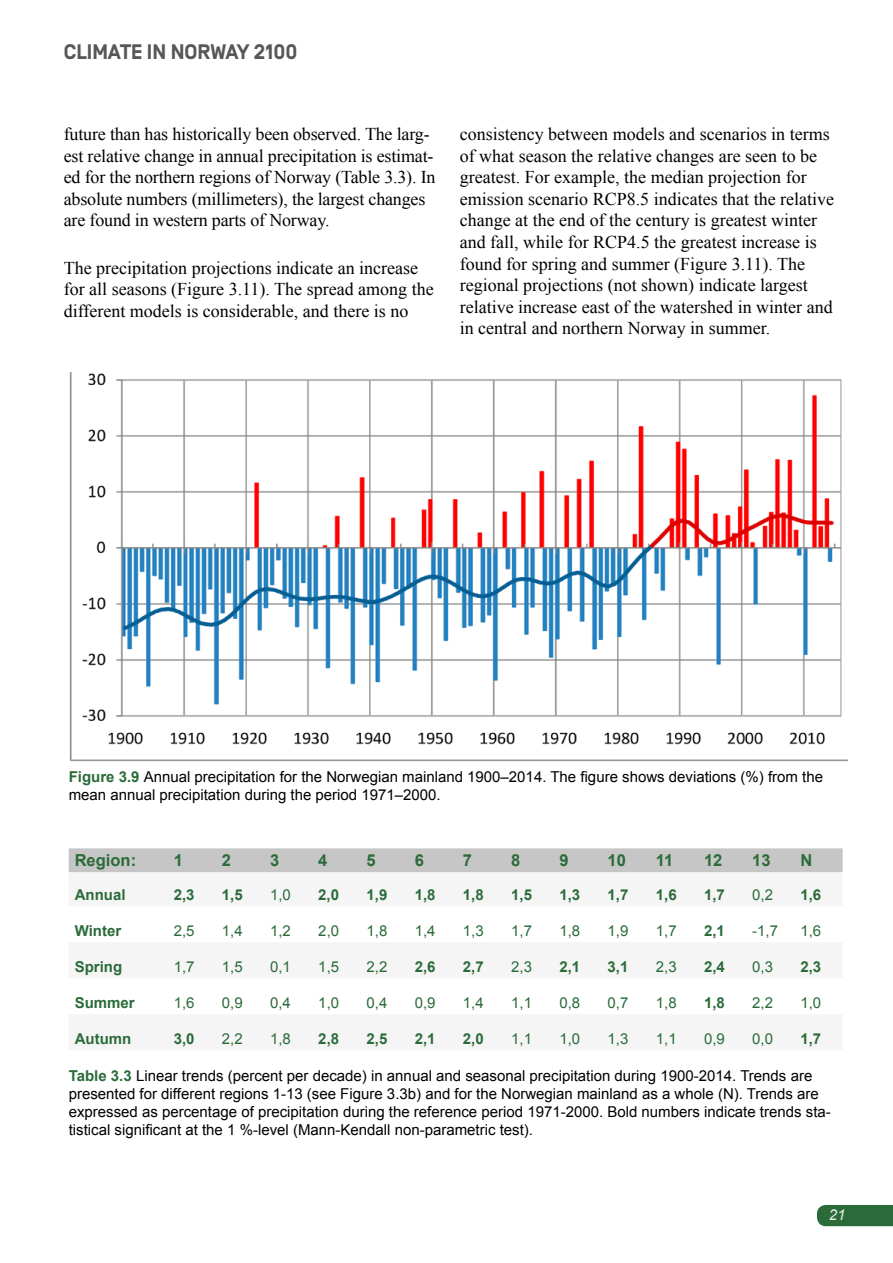
<style>
.page{position:relative;width:893px;height:1263px;background:#fff}
.page>*{position:absolute;margin:0;border:0;box-sizing:border-box;transform-origin:0 0}
.t1{font:700 21px "Simplon BP";color:#575756}
.t2{font:18px/21.6px "Times New Roman";color:#000}
.t3{font:700 16.5px "Arial";color:#2b6b39}
.t4{font:15px/18px "Arial";color:#000}
.t5{font:15px "Arial";color:#2b6b39}
.t6{font:700 15px "Arial";color:#2b6b39}
.t7{font:italic 15px "Arial";color:#ededed}
.s1{font-weight:700;color:#2b6b39}
</style>
<div class="page">
<div style="left:817px;top:1205px;width:76px;height:21px;background:#2b6b39"></div>
<img style="left:69px;top:372px;width:779px;height:390px">
<div style="left:69px;top:848px;width:774px;height:24px;background:#c6c6c6"></div>
<svg style="left:69px;top:872px;width:774px;height:1px"></svg>
<p class="t1" style="left:64px;top:39px;width:235px">CLIMATE IN NORWAY 2100</p>
<p class="t2" style="left:64px;top:123px;width:373px">future than has historically been observed. The larg&shy;est relative change in annual precipitation is estimat&shy;ed for the northern regions of Norway (Table 3.3). In absolute numbers (millimeters), the largest changes are found in western parts of Norway.</p>
<p class="t2" style="left:64px;top:256px;width:371px">The precipitation projections indicate an increase for all seasons (Figure 3.11). The spread among the different models is considerable, and there is no</p>
<p class="t2" style="left:460px;top:123px;width:376px">consistency between models and scenarios in terms of what season the relative changes are seen to be greatest. For example, the median projection for emission scenario RCP8.5 indicates that the relative change at the end of the century is greatest winter and fall, while for RCP4.5 the greatest increase is found for spring and summer (Figure 3.11). The regional projections (not shown) indicate largest relative increase east of the watershed in winter and in central and northern Norway in summer.</p>
<p class="t4" style="left:69px;top:768px;width:756px"><span class="s1">Figure 3.9</span> Annual precipitation for the Norwegian mainland 1900–2014. The figure shows deviations (%) from the mean annual precipitation during the period 1971–2000.</p>
<p class="t3" style="left:75px;top:850px;width:63px">Region:</p>
<p class="t3" style="left:174px;top:850px;width:11px">1</p>
<p class="t3" style="left:222px;top:850px;width:11px">2</p>
<p class="t3" style="left:270px;top:850px;width:11px">3</p>
<p class="t3" style="left:318px;top:850px;width:11px">4</p>
<p class="t3" style="left:367px;top:850px;width:11px">5</p>
<p class="t3" style="left:415px;top:850px;width:11px">6</p>
<p class="t3" style="left:463px;top:850px;width:11px">7</p>
<p class="t3" style="left:511px;top:850px;width:11px">8</p>
<p class="t3" style="left:559px;top:850px;width:11px">9</p>
<p class="t3" style="left:608px;top:850px;width:20px">10</p>
<p class="t3" style="left:656px;top:850px;width:19px">11</p>
<p class="t3" style="left:704px;top:850px;width:20px">12</p>
<p class="t3" style="left:752px;top:850px;width:20px">13</p>
<p class="t3" style="left:800px;top:850px;width:13px">N</p>
<p class="t6" style="left:75px;top:885px;width:52px">Annual</p>
<p class="t6" style="left:174px;top:885px;width:22px">2,3</p>
<p class="t6" style="left:222px;top:885px;width:22px">1,5</p>
<p class="t5" style="left:270px;top:885px;width:22px">1,0</p>
<p class="t6" style="left:318px;top:885px;width:22px">2,0</p>
<p class="t6" style="left:367px;top:885px;width:22px">1,9</p>
<p class="t6" style="left:415px;top:885px;width:22px">1,8</p>
<p class="t6" style="left:463px;top:885px;width:22px">1,8</p>
<p class="t6" style="left:511px;top:885px;width:22px">1,5</p>
<p class="t6" style="left:559px;top:885px;width:22px">1,3</p>
<p class="t6" style="left:608px;top:885px;width:22px">1,7</p>
<p class="t6" style="left:656px;top:885px;width:22px">1,6</p>
<p class="t6" style="left:704px;top:885px;width:22px">1,7</p>
<p class="t5" style="left:752px;top:885px;width:22px">0,2</p>
<p class="t6" style="left:800px;top:885px;width:22px">1,6</p>
<p class="t6" style="left:75px;top:921px;width:48px">Winter</p>
<p class="t5" style="left:174px;top:921px;width:22px">2,5</p>
<p class="t5" style="left:222px;top:921px;width:22px">1,4</p>
<p class="t5" style="left:270px;top:921px;width:22px">1,2</p>
<p class="t5" style="left:318px;top:921px;width:22px">2,0</p>
<p class="t5" style="left:367px;top:921px;width:22px">1,8</p>
<p class="t5" style="left:415px;top:921px;width:22px">1,4</p>
<p class="t5" style="left:463px;top:921px;width:22px">1,3</p>
<p class="t5" style="left:511px;top:921px;width:22px">1,7</p>
<p class="t5" style="left:559px;top:921px;width:22px">1,8</p>
<p class="t5" style="left:608px;top:921px;width:22px">1,9</p>
<p class="t5" style="left:656px;top:921px;width:22px">1,7</p>
<p class="t6" style="left:704px;top:921px;width:22px">2,1</p>
<p class="t5" style="left:752px;top:921px;width:27px">-1,7</p>
<p class="t5" style="left:800px;top:921px;width:22px">1,6</p>
<p class="t6" style="left:75px;top:957px;width:49px">Spring</p>
<p class="t5" style="left:174px;top:957px;width:22px">1,7</p>
<p class="t5" style="left:222px;top:957px;width:22px">1,5</p>
<p class="t5" style="left:270px;top:957px;width:22px">0,1</p>
<p class="t5" style="left:318px;top:957px;width:22px">1,5</p>
<p class="t5" style="left:367px;top:957px;width:22px">2,2</p>
<p class="t6" style="left:415px;top:957px;width:22px">2,6</p>
<p class="t6" style="left:463px;top:957px;width:22px">2,7</p>
<p class="t5" style="left:511px;top:957px;width:22px">2,3</p>
<p class="t6" style="left:559px;top:957px;width:22px">2,1</p>
<p class="t6" style="left:608px;top:957px;width:22px">3,1</p>
<p class="t5" style="left:656px;top:957px;width:22px">2,3</p>
<p class="t6" style="left:704px;top:957px;width:22px">2,4</p>
<p class="t5" style="left:752px;top:957px;width:22px">0,3</p>
<p class="t6" style="left:800px;top:957px;width:22px">2,3</p>
<p class="t6" style="left:75px;top:993px;width:62px">Summer</p>
<p class="t5" style="left:174px;top:993px;width:22px">1,6</p>
<p class="t5" style="left:222px;top:993px;width:22px">0,9</p>
<p class="t5" style="left:270px;top:993px;width:22px">0,4</p>
<p class="t5" style="left:318px;top:993px;width:22px">1,0</p>
<p class="t5" style="left:367px;top:993px;width:22px">0,4</p>
<p class="t5" style="left:415px;top:993px;width:22px">0,9</p>
<p class="t5" style="left:463px;top:993px;width:22px">1,4</p>
<p class="t5" style="left:511px;top:993px;width:22px">1,1</p>
<p class="t5" style="left:559px;top:993px;width:22px">0,8</p>
<p class="t5" style="left:608px;top:993px;width:22px">0,7</p>
<p class="t5" style="left:656px;top:993px;width:22px">1,8</p>
<p class="t6" style="left:704px;top:993px;width:22px">1,8</p>
<p class="t5" style="left:752px;top:993px;width:22px">2,2</p>
<p class="t5" style="left:800px;top:993px;width:22px">1,0</p>
<p class="t6" style="left:75px;top:1029px;width:58px">Autumn</p>
<p class="t6" style="left:174px;top:1029px;width:22px">3,0</p>
<p class="t5" style="left:222px;top:1029px;width:22px">2,2</p>
<p class="t5" style="left:270px;top:1029px;width:22px">1,8</p>
<p class="t6" style="left:318px;top:1029px;width:22px">2,8</p>
<p class="t6" style="left:367px;top:1029px;width:22px">2,5</p>
<p class="t6" style="left:415px;top:1029px;width:22px">2,1</p>
<p class="t6" style="left:463px;top:1029px;width:22px">2,0</p>
<p class="t5" style="left:511px;top:1029px;width:22px">1,1</p>
<p class="t5" style="left:559px;top:1029px;width:22px">1,0</p>
<p class="t5" style="left:608px;top:1029px;width:22px">1,3</p>
<p class="t5" style="left:656px;top:1029px;width:22px">1,1</p>
<p class="t5" style="left:704px;top:1029px;width:22px">0,9</p>
<p class="t5" style="left:752px;top:1029px;width:22px">0,0</p>
<p class="t6" style="left:800px;top:1029px;width:22px">1,7</p>
<p class="t4" style="left:69px;top:1067px;width:764px"><span class="s1">Table 3.3</span> Linear trends (percent per decade) in annual and seasonal precipitation during 1900-2014. Trends are presented for different regions 1-13 (see Figure 3.3b) and for the Norwegian mainland as a whole (N). Trends are expressed as percentage of precipitation during the reference period 1971-2000. Bold numbers indicate trends sta&shy;tistical significant at the 1 %-level (Mann-Kendall non-parametric test).</p>
<p class="t7" style="left:829px;top:1205px;width:18px">21</p>
</div>
